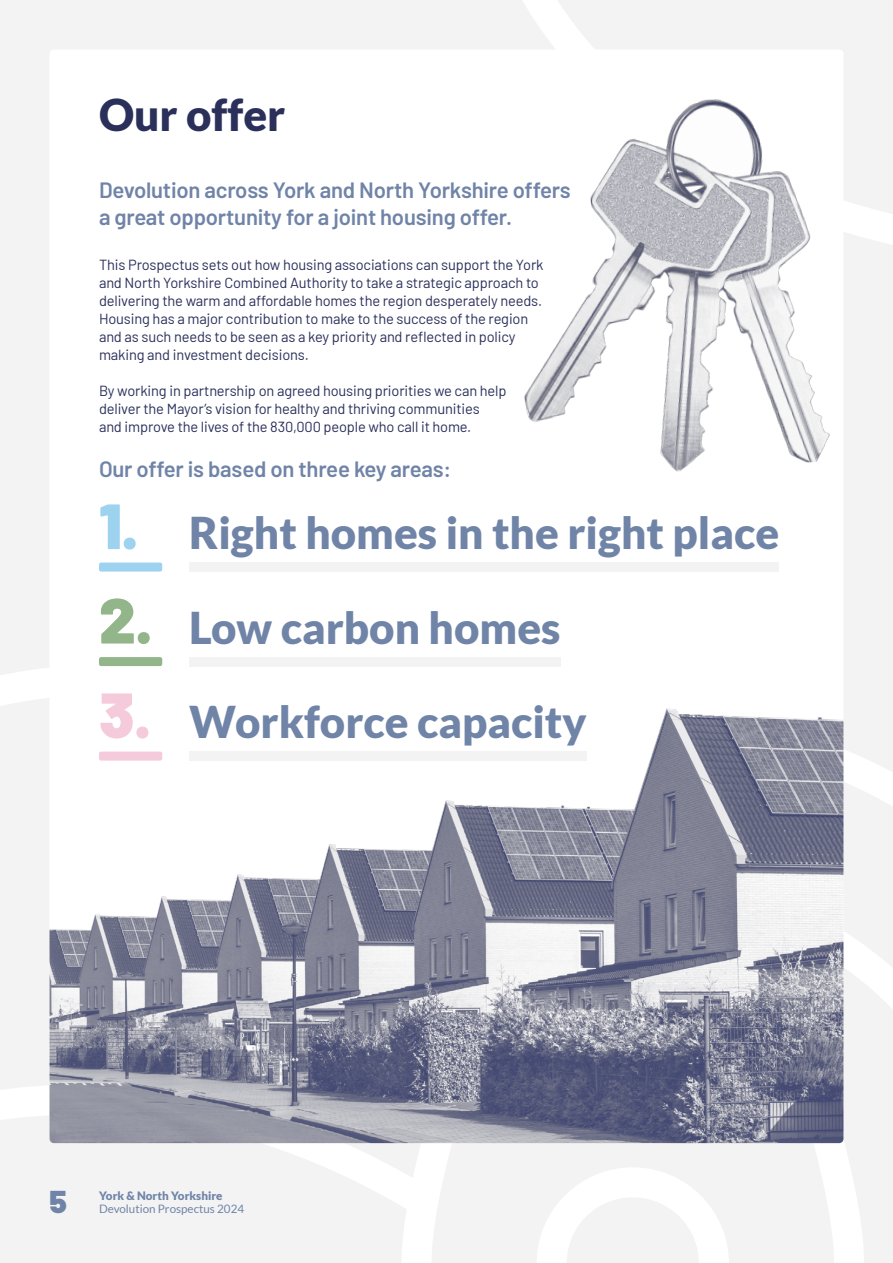
<style>
.page{position:relative;width:893px;height:1263px;background:#fff}
.page>*{position:absolute;margin:0;border:0;box-sizing:border-box;transform-origin:0 0}
.t1{font:900 63.75px "Barlow";color:#9ed3f0}
.t2{font:900 63.75px "Barlow";color:#93b58a}
.t3{font:900 63.75px "Barlow";color:#f5cada}
.t4{font:900 43.8px/94.5px "Lato";color:#7084a8}
.t5{font:900 43.8px "Lato";color:#2a305a}
.t6{font:900 31.5px "Barlow";color:#7084a8}
.t7{font:600 22.2px/27px "Barlow";letter-spacing:-.01em;color:#7084a8}
.t8{font:14.7px/18px "Barlow";letter-spacing:-.01em;color:#2a305a}
.t9{font:11.7px "Lato";color:#7084a8}
.t10{font:900 11.7px "Lato";color:#7084a8}
</style>
<div class="page">
<svg style="left:843px;top:779px;width:50px;height:150px;fill:#f3f3f3"></svg>
<div style="left:0;top:779px;width:49px;height:310px;background:#f3f3f3"></div>
<div style="left:0;top:1116px;width:406px;height:147px;background:#f3f3f3"></div>
<svg style="left:297px;top:1143px;width:129px;height:35px"></svg>
<svg style="left:834px;top:929px;width:59px;height:334px"></svg>
<svg style="left:432px;top:1143px;width:402px;height:120px;fill:#f3f3f3"></svg>
<div style="left:0;top:0;width:893px;height:779px;background:#f3f3f3"></div>
<div style="left:49px;top:50px;width:794px;height:1093px;background:#fff;border-radius:4px"></div>
<div style="left:99px;top:563px;width:63px;height:9px;background:#9ed3f0;border-radius:2px"></div>
<div style="left:189px;top:562px;width:590px;height:10px;background:#f3f3f3"></div>
<div style="left:99px;top:657px;width:63px;height:9px;background:#93b58a;border-radius:2px"></div>
<div style="left:189px;top:657px;width:371px;height:9px;background:#f3f3f3"></div>
<img style="left:524px;top:99px;width:306px;height:373px">
<img style="left:49px;top:708px;width:794px;height:435px">
<h2 class="t5" style="left:99px;top:89px;width:188px">Our offer</h2>
<h3 class="t7" style="left:99px;top:175px;width:473px">Devolution across York and North Yorkshire offers a great opportunity for a joint housing offer.</h3>
<p class="t8" style="left:99px;top:255px;width:446px">This Prospectus sets out how housing associations can support the York and North Yorkshire Combined Authority to take a strategic approach to delivering the warm and affordable homes the region desperately needs.<br>Housing has a major contribution to make to the success of the region and as such needs to be seen as a key priority and reflected in policy making and investment decisions.</p>
<p class="t8" style="left:99px;top:381px;width:409px">By working in partnership on agreed housing priorities we can help deliver the Mayor’s vision for healthy and thriving communities<br>and improve the lives of the 830,000 people who call it home.</p>
<h3 class="t7" style="left:99px;top:454px;width:354px">Our offer is based on three key areas:</h3>
<h1 class="t1" style="left:99px;top:478px;width:41px">1.</h1>
<h1 class="t2" style="left:99px;top:573px;width:55px">2.</h1>
<h1 class="t3" style="left:99px;top:667px;width:54px">3.</h1>
<h2 class="t4" style="left:189px;top:485px;width:591px">Right homes in the right place</h2>
<h2 class="t4" style="left:189px;top:579px;width:399px">Low carbon homes<br>Workforce capacity</h2>
<h3 class="t6" style="left:50px;top:1178px;width:19px">5</h3>
<p class="t10" style="left:99px;top:1189px;width:125px">York &amp; North Yorkshire</p>
<p class="t9" style="left:99px;top:1203px;width:147px">Devolution Prospectus 2024</p>
</div>
